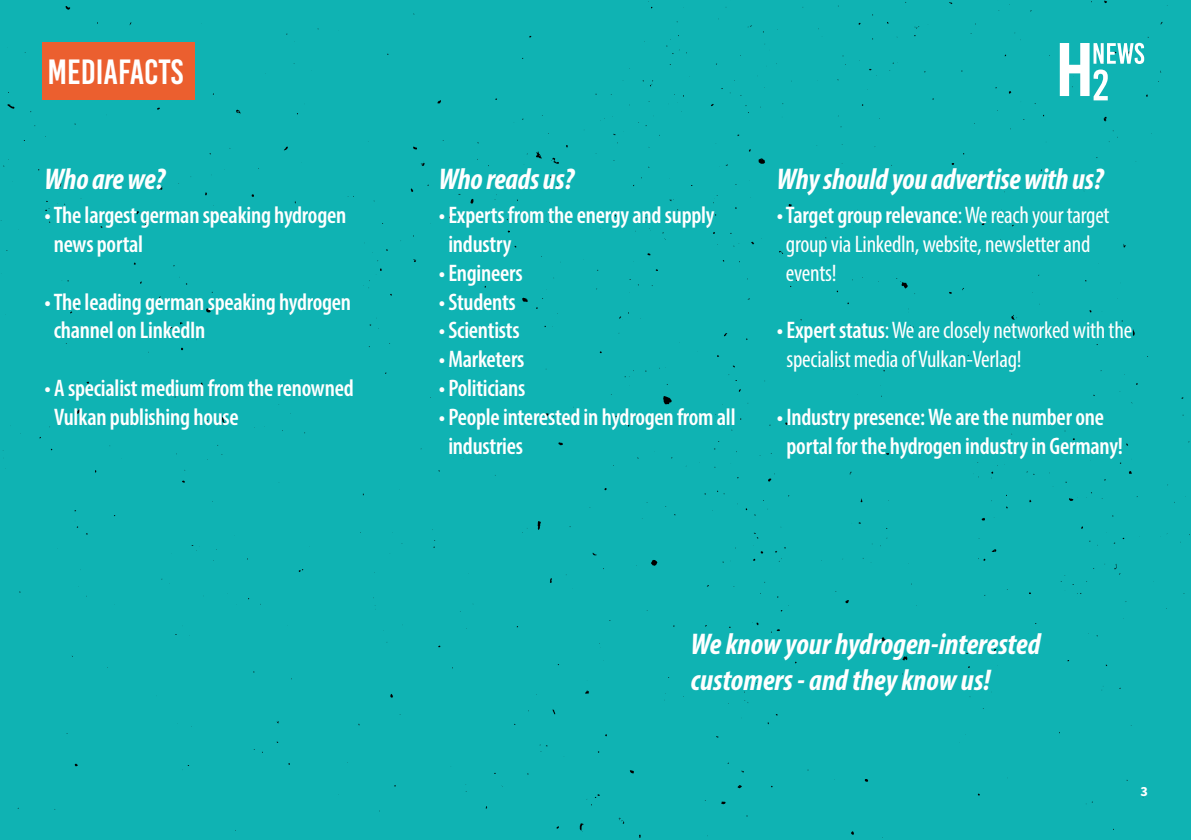
<style>
.page{position:relative;width:1191px;height:840px;background:#fff}
.page>*{position:absolute;margin:0;border:0;box-sizing:border-box;transform-origin:0 0}
.t1{font:35px "Bebas Kai";color:#fff}
.t2{font:italic 700 condensed 30px/36px "Myriad Pro";letter-spacing:-.01em;color:#fff}
.t3{font:600 condensed 24px/28.8px "Myriad Pro";letter-spacing:-.01em;color:#fff}
.t4{font:condensed 24px/28.8px "Myriad Pro";letter-spacing:-.01em;color:#fff}
.t5{font:700 14px "Source Sans Pro";color:#fff}
.s1{font-weight:600}
</style>
<div class="page">
<div style="left:0;top:0;width:1191px;height:839px;background:#0fb3b3"></div>
<svg style="left:1059px;top:43px;width:85px;height:57px"></svg>
<div style="left:43px;top:43px;width:152px;height:57px;background:#eb5f2f"></div>
<p class="t1" style="left:48px;top:53px;width:137px">MEDIAFACTS</p>
<p class="t2" style="left:45px;top:160px;width:122px">Who are we?</p>
<p class="t3" style="left:54px;top:200px;width:294px;text-indent:-9px">• The largest german speaking hydrogen news portal</p>
<p class="t3" style="left:54px;top:286px;width:299px;text-indent:-9px">• The leading german speaking hydrogen channel on LinkedIn</p>
<p class="t3" style="left:54px;top:373px;width:301px;text-indent:-10px">• A specialist medium from the renowned<br>Vulkan publishing house</p>
<p class="t2" style="left:439px;top:160px;width:137px">Who reads us?</p>
<p class="t3" style="left:448px;top:200px;width:268px;text-indent:-10px">• Experts from the energy and supply industry</p>
<p class="t3" style="left:439px;top:258px;width:86px">• Engineers</p>
<p class="t3" style="left:439px;top:286px;width:79px">• Students</p>
<p class="t3" style="left:439px;top:315px;width:83px">• Scientists</p>
<p class="t3" style="left:439px;top:344px;width:87px">• Marketers</p>
<p class="t3" style="left:439px;top:373px;width:88px">• Politicians</p>
<p class="t3" style="left:448px;top:402px;width:289px;text-indent:-10px">• People interested in hydrogen from all industries</p>
<p class="t2" style="left:777px;top:160px;width:328px">Why should you advertise with us?</p>
<p class="t4" style="left:786px;top:200px;width:325px;text-indent:-9px"><span class="s1">• Target group relevance</span>: We reach your target group via LinkedIn, website, newsletter and events!</p>
<p class="t4" style="left:786px;top:315px;width:347px;text-indent:-10px"><span class="s1">• Expert status</span>: We are closely networked with the specialist media of Vulkan-Verlag!</p>
<p class="t3" style="left:786px;top:402px;width:338px;text-indent:-10px">• Industry presence: We are the number one portal for the hydrogen industry in Germany!</p>
<p class="t2" style="left:691px;top:624px;width:351px">We know your hydrogen-interested customers - and they know us!</p>
<p class="t5" style="left:1140px;top:781px;width:9px">3</p>
</div>
